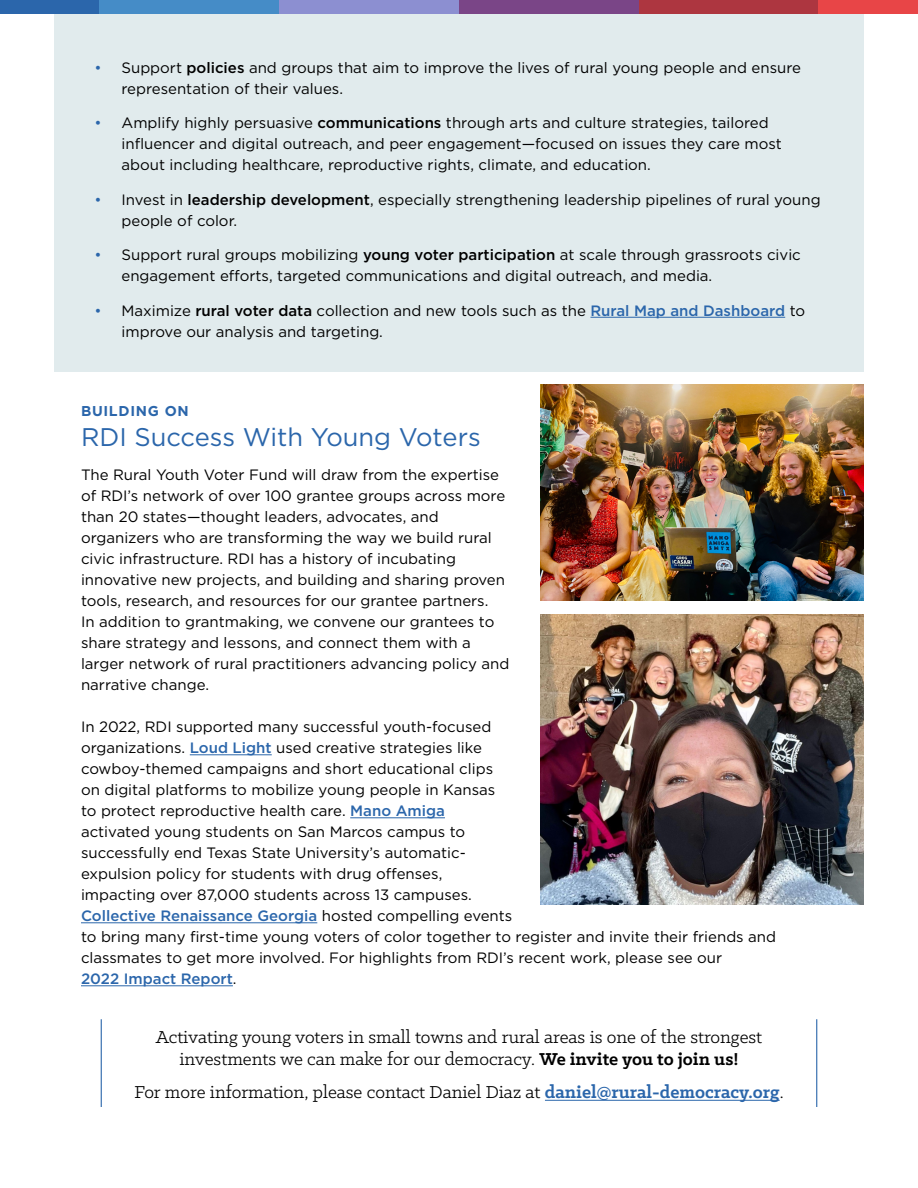
<style>
.page{position:relative;width:918px;height:1188px;background:#fff}
.page>*{position:absolute;margin:0;border:0;box-sizing:border-box;transform-origin:0 0}
.t1{font:25.5px "Gotham";color:#2b66ab}
.t2{font:19.5px/22.5px "Klinic Slab";color:#000;text-align:center}
.t3{font:15px/21px "Gotham";color:#000}
.t4{font:700 14.25px "Gotham";letter-spacing:.05em;color:#2b66ab}
.s1{color:#2b66ab}
.s2{font-weight:500}
.s3{font-weight:500;color:#2b66ab}
.s4{font-weight:700}
.s5{font-weight:700;color:#2b66ab}
</style>
<div class="page">
<div style="left:54px;top:0;width:810px;height:371px;background:#e1ebed"></div>
<img style="left:540px;top:385px;width:324px;height:216px">
<img style="left:540px;top:614px;width:324px;height:290px">
<hr style="left:590px;top:317px;width:195px;height:1px;background:#2b66ab">
<div style="left:0;top:0;width:99px;height:14px;background:#2b66ab"></div>
<div style="left:99px;top:0;width:180px;height:14px;background:#458cc7"></div>
<div style="left:279px;top:0;width:180px;height:14px;background:#8c8fd1"></div>
<div style="left:459px;top:0;width:180px;height:14px;background:#7a4587"></div>
<div style="left:639px;top:0;width:180px;height:14px;background:#ad3640"></div>
<div style="left:819px;top:0;width:99px;height:14px;background:#e84547"></div>
<hr style="left:190px;top:754px;width:82px;height:1px;background:#2b66ab">
<hr style="left:350px;top:817px;width:95px;height:1px;background:#2b66ab">
<hr style="left:81px;top:922px;width:236px;height:1px;background:#2b66ab">
<hr style="left:81px;top:985px;width:152px;height:1px;background:#2b66ab">
<hr style="left:101px;top:1019px;width:1px;height:88px;background:#2b66ab">
<hr style="left:816px;top:1019px;width:1px;height:88px;background:#2b66ab">
<hr style="left:545px;top:1100px;width:235px;height:1px;background:#2b66ab">
<p class="t3" style="left:122px;top:57px;width:681px;text-indent:-27px"><span class="s1">•</span> Support <span class="s2">policies</span> and groups that aim to improve the lives of rural young people and ensure representation of their values.</p>
<p class="t3" style="left:122px;top:112px;width:662px;text-indent:-27px"><span class="s1">•</span> Amplify highly persuasive <span class="s2">communications</span> through arts and culture strategies, tailored influencer and digital outreach, and peer engagement—focused on issues they care most about including healthcare, reproductive rights, climate, and education.</p>
<p class="t3" style="left:122px;top:189px;width:701px;text-indent:-27px"><span class="s1">•</span> Invest in <span class="s2">leadership development</span>, especially strengthening leadership pipelines of rural young people of color.</p>
<p class="t3" style="left:122px;top:244px;width:681px;text-indent:-27px"><span class="s1">•</span> Support rural groups mobilizing <span class="s2">young voter participation</span> at scale through grassroots civic engagement efforts, targeted communications and digital outreach, and media.</p>
<p class="t3" style="left:122px;top:300px;width:685px;text-indent:-27px"><span class="s1">•</span> Maximize <span class="s2">rural voter data</span> collection and new tools such as the <span class="s3">Rural Map and Dashboard</span> to improve our analysis and targeting.</p>
<p class="t4" style="left:81px;top:402px;width:109px">BUILDING ON</p>
<h1 class="t1" style="left:81px;top:420px;width:401px">RDI Success With Young Voters</h1>
<p class="t3" style="left:81px;top:464px;width:430px">The Rural Youth Voter Fund will draw from the expertise of RDI’s network of over 100 grantee groups across more than 20 states—thought leaders, advocates, and organizers who are transforming the way we build rural civic infrastructure. RDI has a history of incubating innovative new projects, and building and sharing proven tools, research, and resources for our grantee partners.<br>In addition to grantmaking, we convene our grantees to share strategy and lessons, and connect them with a larger network of rural practitioners advancing policy and narrative change.</p>
<p class="t3" style="left:81px;top:716px;width:697px">In 2022, RDI supported many successful youth-focused<br>organizations. <span class="s3">Loud Light</span> used creative strategies like<br>cowboy-themed campaigns and short educational clips<br>on digital platforms to mobilize young people in Kansas<br>to protect reproductive health care. <span class="s3">Mano Amiga<br></span>activated young students on San Marcos campus to<br>successfully end Texas State University’s automatic-<br>expulsion policy for students with drug offenses,<br>impacting over 87,000 students across 13 campuses.<br><span class="s3">Collective Renaissance Georgia</span> hosted compelling events<br>to bring many first-time young voters of color together to register and invite their friends and classmates to get more involved. For highlights from RDI’s recent work, please see our<br><span class="s3">2022 Impact Report</span>.</p>
<h2 class="t2" style="left:156px;top:1025px;width:608px">Activating young voters in small towns and rural areas is one of the strongest investments we can make for our democracy. <span class="s4">We invite you to join us!</span></h2>
<h2 class="t2" style="left:134px;top:1081px;width:651px">For more information, please contact Daniel Diaz at <span class="s5">daniel@rural-democracy.org</span>.</h2>
</div>
